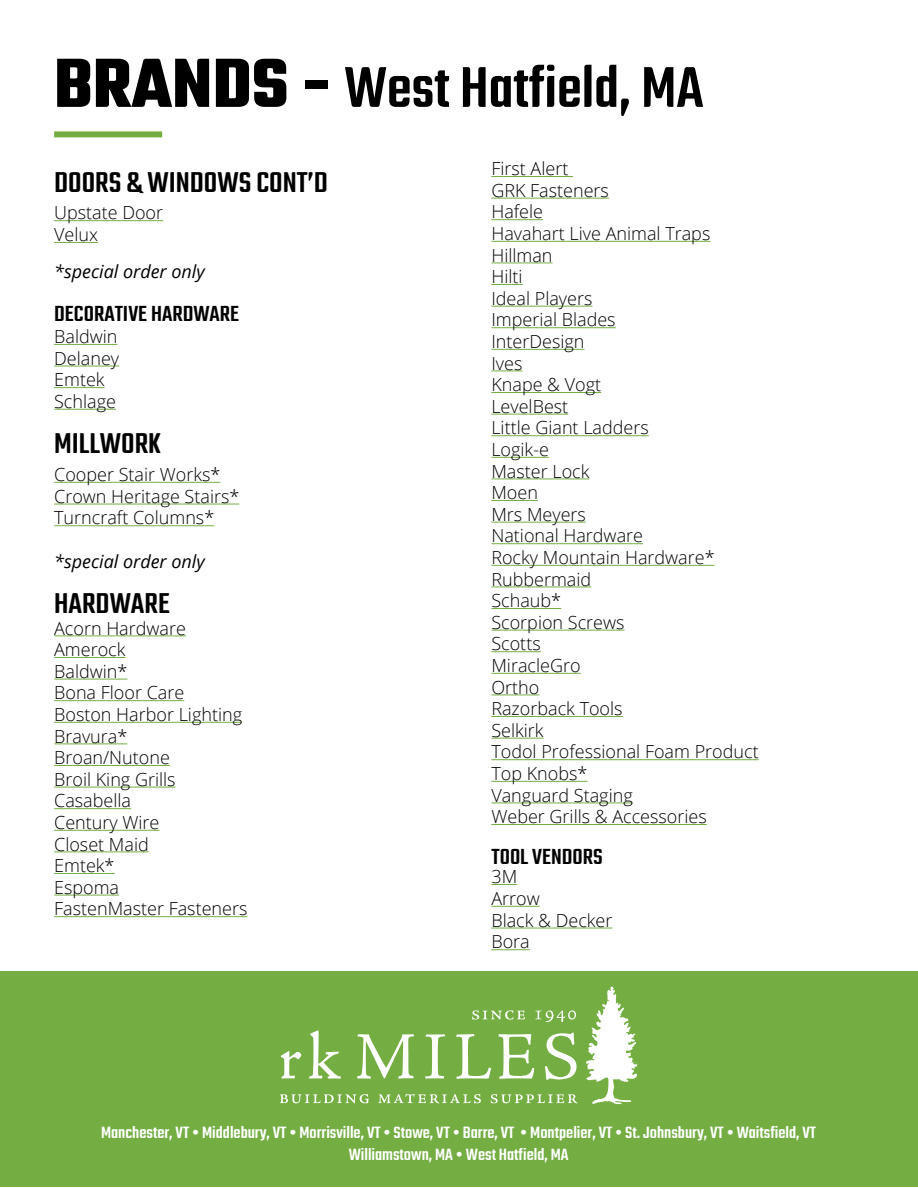
<style>
.page{position:relative;width:918px;height:1188px;background:#fff}
.page>*{position:absolute;margin:0;border:0;box-sizing:border-box;transform-origin:0 0}
.t1{font:500 63px "Industrial";color:#000}
.t2{font:500 31.5px "Industrial";color:#000}
.t3{font:500 24px "Industrial";color:#000}
.t4{font:300 18px/21.6px "Open Sans";color:#000}
.t5{font:500 18px/21.6px "Industrial";color:#fff;text-align:center}
.t6{font:italic 18px "Open Sans";color:#000}
.s1{font-weight:700;font-size:75px}
</style>
<div class="page">
<div style="left:0;top:971px;width:918px;height:216px;background:#74ae43"></div>
<div style="left:54px;top:131px;width:108px;height:6px;background:#74ae43"></div>
<svg style="left:280px;top:1094px;width:89px;height:9px"></svg>
<svg style="left:379px;top:1094px;width:102px;height:9px"></svg>
<svg style="left:491px;top:1094px;width:87px;height:9px"></svg>
<svg style="left:472px;top:1010px;width:53px;height:10px"></svg>
<svg style="left:535px;top:1010px;width:41px;height:12px"></svg>
<svg style="left:281px;top:1051px;width:20px;height:27px"></svg>
<svg style="left:309px;top:1030px;width:32px;height:49px"></svg>
<svg style="left:357px;top:1034px;width:57px;height:45px"></svg>
<svg style="left:425px;top:1034px;width:20px;height:45px"></svg>
<svg style="left:456px;top:1034px;width:35px;height:45px"></svg>
<svg style="left:499px;top:1034px;width:35px;height:45px"></svg>
<svg style="left:545px;top:1033px;width:32px;height:47px"></svg>
<svg style="left:586px;top:987px;width:51px;height:117px"></svg>
<hr style="left:54px;top:220px;width:109px;height:1px;background:#74ae43">
<hr style="left:54px;top:242px;width:44px;height:1px;background:#74ae43">
<hr style="left:54px;top:344px;width:63px;height:1px;background:#74ae43">
<hr style="left:54px;top:366px;width:65px;height:1px;background:#74ae43">
<hr style="left:54px;top:387px;width:51px;height:1px;background:#74ae43">
<hr style="left:54px;top:409px;width:62px;height:1px;background:#74ae43">
<hr style="left:54px;top:482px;width:166px;height:1px;background:#74ae43">
<hr style="left:54px;top:504px;width:185px;height:1px;background:#74ae43">
<hr style="left:54px;top:525px;width:160px;height:1px;background:#74ae43">
<hr style="left:54px;top:635px;width:132px;height:1px;background:#74ae43">
<hr style="left:54px;top:657px;width:72px;height:1px;background:#74ae43">
<hr style="left:54px;top:679px;width:73px;height:1px;background:#74ae43">
<hr style="left:54px;top:700px;width:130px;height:1px;background:#74ae43">
<hr style="left:54px;top:722px;width:188px;height:1px;background:#74ae43">
<hr style="left:54px;top:743px;width:73px;height:1px;background:#74ae43">
<hr style="left:54px;top:765px;width:116px;height:1px;background:#74ae43">
<hr style="left:54px;top:787px;width:122px;height:1px;background:#74ae43">
<hr style="left:54px;top:808px;width:77px;height:1px;background:#74ae43">
<hr style="left:54px;top:830px;width:105px;height:1px;background:#74ae43">
<hr style="left:54px;top:851px;width:95px;height:1px;background:#74ae43">
<hr style="left:54px;top:873px;width:61px;height:1px;background:#74ae43">
<hr style="left:54px;top:895px;width:65px;height:1px;background:#74ae43">
<hr style="left:54px;top:916px;width:193px;height:1px;background:#74ae43">
<hr style="left:491px;top:176px;width:82px;height:1px;background:#74ae43">
<hr style="left:491px;top:198px;width:118px;height:1px;background:#74ae43">
<hr style="left:491px;top:219px;width:52px;height:1px;background:#74ae43">
<hr style="left:491px;top:241px;width:219px;height:1px;background:#74ae43">
<hr style="left:491px;top:262px;width:62px;height:1px;background:#74ae43">
<hr style="left:491px;top:284px;width:32px;height:1px;background:#74ae43">
<hr style="left:491px;top:306px;width:101px;height:1px;background:#74ae43">
<hr style="left:491px;top:327px;width:125px;height:1px;background:#74ae43">
<hr style="left:491px;top:349px;width:94px;height:1px;background:#74ae43">
<hr style="left:491px;top:370px;width:31px;height:1px;background:#74ae43">
<hr style="left:491px;top:392px;width:110px;height:1px;background:#74ae43">
<hr style="left:491px;top:414px;width:77px;height:1px;background:#74ae43">
<hr style="left:491px;top:435px;width:158px;height:1px;background:#74ae43">
<hr style="left:491px;top:457px;width:58px;height:1px;background:#74ae43">
<hr style="left:491px;top:478px;width:98px;height:1px;background:#74ae43">
<hr style="left:491px;top:500px;width:47px;height:1px;background:#74ae43">
<hr style="left:491px;top:522px;width:95px;height:1px;background:#74ae43">
<hr style="left:491px;top:543px;width:152px;height:1px;background:#74ae43">
<hr style="left:491px;top:565px;width:224px;height:1px;background:#74ae43">
<hr style="left:491px;top:586px;width:100px;height:1px;background:#74ae43">
<hr style="left:491px;top:608px;width:70px;height:1px;background:#74ae43">
<hr style="left:491px;top:630px;width:134px;height:1px;background:#74ae43">
<hr style="left:491px;top:651px;width:50px;height:1px;background:#74ae43">
<hr style="left:491px;top:673px;width:90px;height:1px;background:#74ae43">
<hr style="left:491px;top:694px;width:48px;height:1px;background:#74ae43">
<hr style="left:491px;top:716px;width:132px;height:1px;background:#74ae43">
<hr style="left:491px;top:738px;width:53px;height:1px;background:#74ae43">
<hr style="left:491px;top:759px;width:268px;height:1px;background:#74ae43">
<hr style="left:491px;top:781px;width:96px;height:1px;background:#74ae43">
<hr style="left:491px;top:802px;width:142px;height:1px;background:#74ae43">
<hr style="left:491px;top:824px;width:216px;height:1px;background:#74ae43">
<svg style="left:491px;top:884px;width:26px;height:1px"></svg>
<hr style="left:491px;top:906px;width:49px;height:1px;background:#74ae43">
<hr style="left:491px;top:928px;width:121px;height:1px;background:#74ae43">
<hr style="left:491px;top:949px;width:39px;height:1px;background:#74ae43">
<h1 class="t1" style="left:54px;top:55px;width:651px"><span class="s1">BRANDS -</span> West Hatfield, MA</h1>
<h2 class="t2" style="left:54px;top:166px;width:275px">DOORS &amp; WINDOWS CONT’D</h2>
<p class="t4" style="left:54px;top:201px;width:111px">Upstate Door<br>Velux</p>
<p class="t6" style="left:54px;top:259px;width:152px">*special order only</p>
<h3 class="t3" style="left:54px;top:302px;width:187px">DECORATIVE HARDWARE</h3>
<p class="t4" style="left:54px;top:325px;width:66px">Baldwin<br>Delaney<br>Emtek<br>Schlage</p>
<h2 class="t2" style="left:54px;top:427px;width:109px">MILLWORK</h2>
<p class="t4" style="left:54px;top:463px;width:187px">Cooper Stair Works*<br>Crown Heritage Stairs*<br>Turncraft Columns*</p>
<p class="t6" style="left:54px;top:549px;width:152px">*special order only</p>
<h2 class="t2" style="left:54px;top:587px;width:117px">HARDWARE</h2>
<p class="t4" style="left:54px;top:617px;width:195px">Acorn Hardware<br>Amerock<br>Baldwin*<br>Bona Floor Care<br>Boston Harbor Lighting<br>Bravura*<br>Broan/Nutone<br>Broil King Grills<br>Casabella<br>Century Wire<br>Closet Maid<br>Emtek*<br>Espoma<br>FastenMaster Fasteners</p>
<p class="t4" style="left:491px;top:157px;width:269px">First Alert<br>GRK Fasteners<br>Hafele<br>Havahart Live Animal Traps<br>Hillman<br>Hilti<br>Ideal Players<br>Imperial Blades<br>InterDesign<br>Ives<br>Knape &amp; Vogt<br>LevelBest<br>Little Giant Ladders<br>Logik-e<br>Master Lock<br>Moen<br>Mrs Meyers<br>National Hardware<br>Rocky Mountain Hardware*<br>Rubbermaid<br>Schaub*<br>Scorpion Screws<br>Scotts<br>MiracleGro<br>Ortho<br>Razorback Tools<br>Selkirk<br>Todol Professional Foam Product<br>Top Knobs*<br>Vanguard Staging<br>Weber Grills &amp; Accessories</p>
<h3 class="t3" style="left:491px;top:844px;width:113px">TOOL VENDORS</h3>
<p class="t4" style="left:491px;top:865px;width:123px">3M<br>Arrow<br>Black &amp; Decker<br>Bora</p>
<p class="t5" style="left:101px;top:1122px;width:717px">Manchester, VT • Middlebury, VT • Morrisville, VT • Stowe, VT • Barre, VT • Montpelier, VT • St. Johnsbury, VT • Waitsfield, VT<br>Williamstown, MA • West Hatfield, MA</p>
</div>
